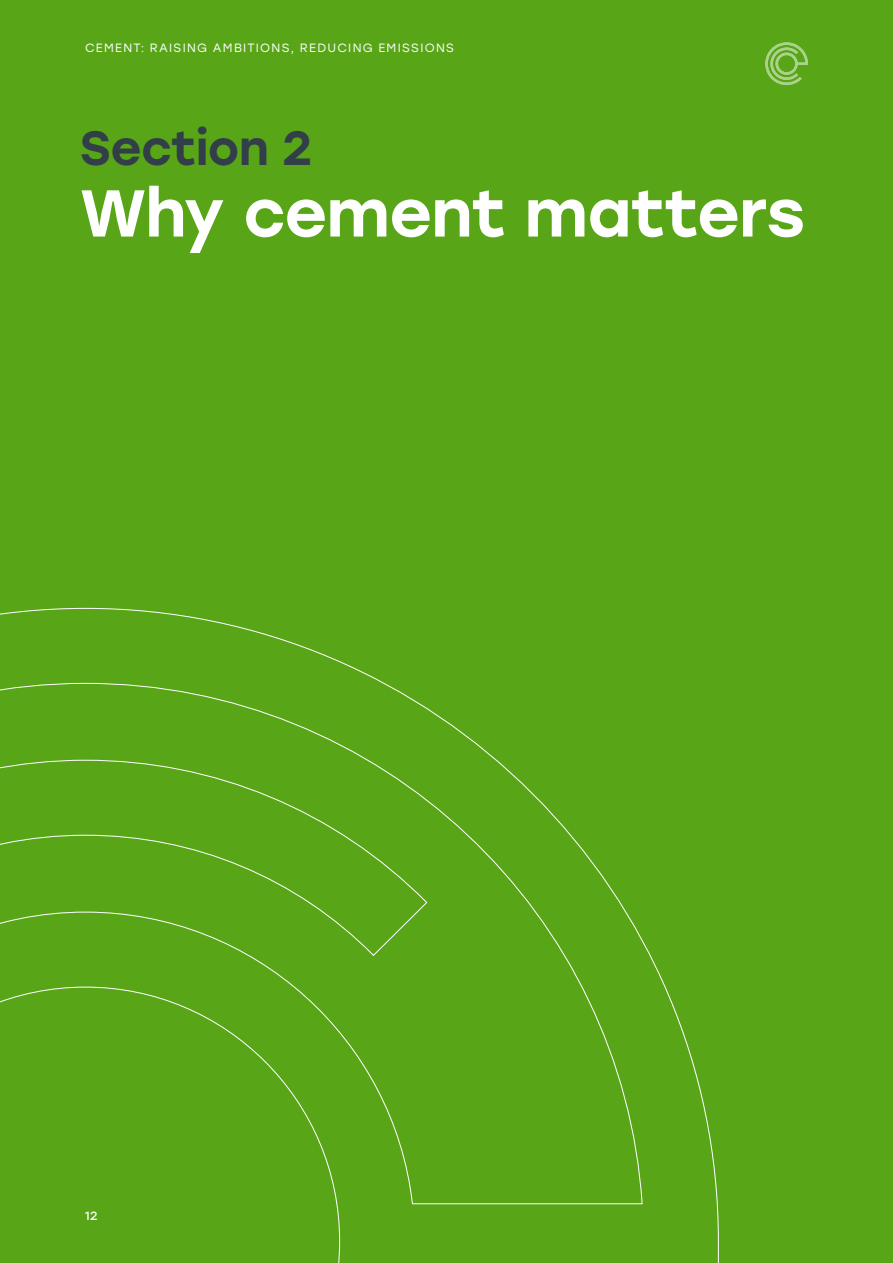
<style>
.page{position:relative;width:893px;height:1263px;background:#58a618}
.page>*{position:absolute;margin:0;border:0;box-sizing:border-box;transform-origin:0 0}
.LARGER_PAGE_TITLE{font:500 66px "Stolzl";letter-spacing:-.015em;color:#fff}
.PAGE_TITLE{font:500 48px "Stolzl";letter-spacing:-.01em;color:#323e48}
.t1{font:12px "Stolzl";letter-spacing:.11em;color:#fff}
.t2{font:12px "Stolzl";color:#fff}
</style>
<div class="page">
<svg style="left:0;top:608px;width:719px;height:655px"></svg>
<svg style="left:765px;top:42px;width:43px;height:43px"></svg>
<p class="t1" style="left:85px;top:39px;width:370px">CEMENT: RAISING AMBITIONS, REDUCING EMISSIONS</p>
<p class="PAGE_TITLE" style="left:80px;top:113px;width:234px">Section 2</p>
<p class="LARGER_PAGE_TITLE" style="left:80px;top:166px;width:727px">Why cement matters</p>
<p class="t2" style="left:85px;top:1208px;width:14px">12</p>
</div>
